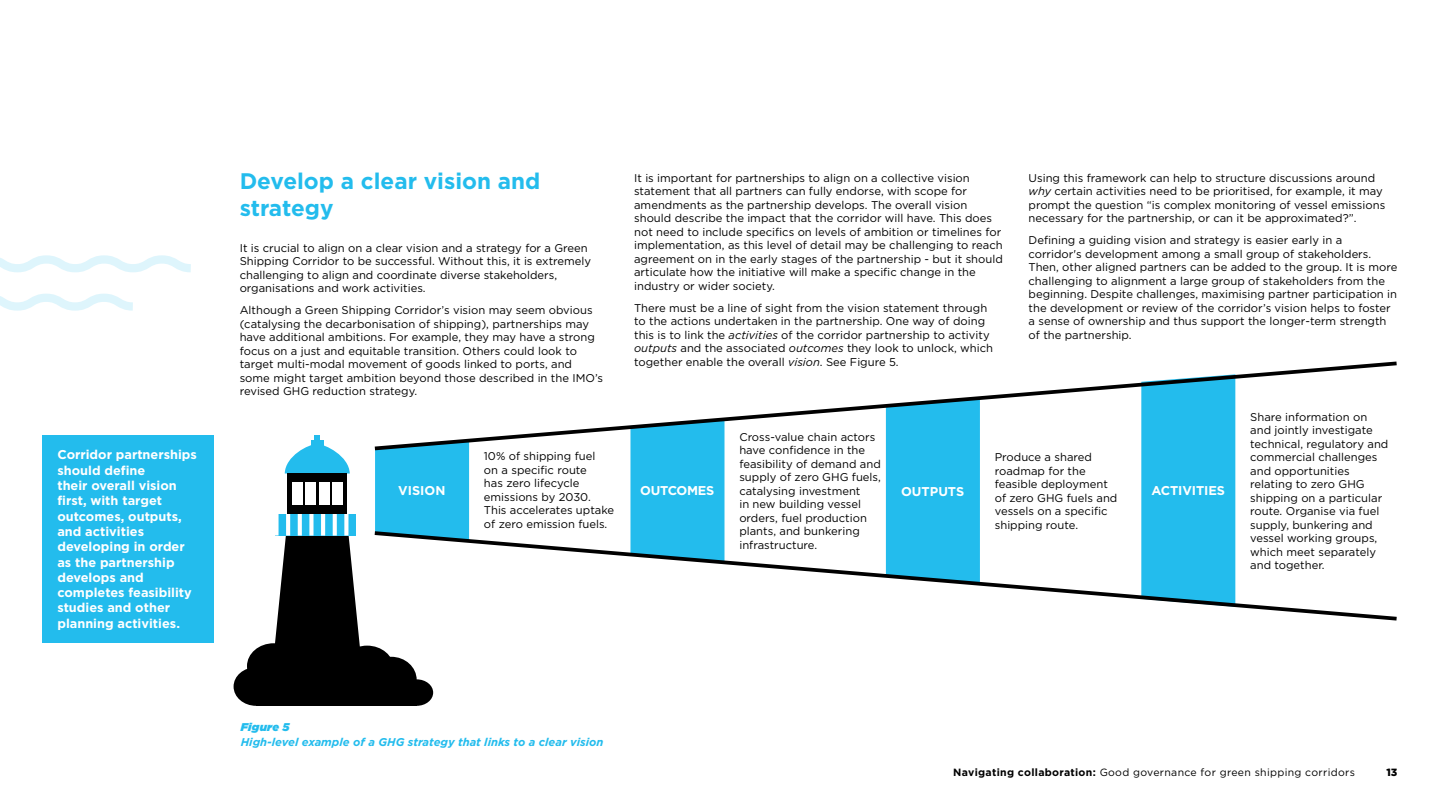
<style>
.page{position:relative;width:1440px;height:810px;background:#fff}
.page>*{position:absolute;margin:0;border:0;box-sizing:border-box;transform-origin:0 0}
.t1{font:700 22.5px/27px "Gotham";color:#23bced}
.t2{font:700 12.75px/15.3px "Gotham";color:#fff}
.t3{font:700 12.75px "Gotham";letter-spacing:-.025em;color:#fff}
.t4{font:11.25px/13.5px "Gotham";color:#000}
.t5{font:italic 700 11.25px "Gotham";color:#23bced}
.t6{font:italic 900 11.25px "Gotham";letter-spacing:.025em;color:#23bced}
.t7{font:10.5px "Gotham";letter-spacing:.03em;color:#000}
.t8{font:900 10.5px "Gotham";color:#000}
.s1{font-style:italic}
.s2{font-weight:700}
</style>
<div class="page">
<div style="left:375px;top:452px;width:94px;height:77px;background:#23bced"></div>
<div style="left:630px;top:452px;width:95px;height:77px;background:#23bced"></div>
<div style="left:886px;top:452px;width:94px;height:77px;background:#23bced"></div>
<div style="left:1141px;top:452px;width:94px;height:77px;background:#23bced"></div>
<svg style="left:374px;top:361px;width:1023px;height:91px"></svg>
<svg style="left:374px;top:529px;width:1023px;height:92px"></svg>
<div style="left:43px;top:435px;width:171px;height:208px;background:#23bced"></div>
<svg style="left:275px;top:535px;width:91px;height:151px"></svg>
<svg style="left:285px;top:435px;width:65px;height:39px"></svg>
<div style="left:275px;top:514px;width:81px;height:21px;background:#23bced"></div>
<div style="left:366px;top:657px;width:51px;height:46px;background:#000;border-radius:50%"></div>
<div style="left:340px;top:646px;width:54px;height:45px;background:#000;border-radius:50%"></div>
<div style="left:234px;top:667px;width:45px;height:39px;background:#000;border-radius:50%"></div>
<div style="left:247px;top:643px;width:53px;height:46px;background:#000;border-radius:50%"></div>
<div style="left:256px;top:686px;width:161px;height:20px;background:#000"></div>
<div style="left:279px;top:639px;width:47px;height:41px;background:#000;border-radius:50%"></div>
<div style="left:309px;top:643px;width:48px;height:40px;background:#000;border-radius:50%"></div>
<div style="left:400px;top:679px;width:33px;height:27px;background:#000;border-radius:50%"></div>
<div style="left:274px;top:514px;width:5px;height:22px;background:#fff"></div>
<svg style="left:286px;top:514px;width:4px;height:22px"></svg>
<svg style="left:298px;top:514px;width:4px;height:22px"></svg>
<div style="left:309px;top:514px;width:5px;height:22px;background:#fff"></div>
<hr style="left:321px;top:514px;width:4px;height:22px;background:#fff">
<svg style="left:333px;top:514px;width:4px;height:22px"></svg>
<svg style="left:344px;top:514px;width:4px;height:22px"></svg>
<div style="left:287px;top:474px;width:60px;height:40px;background:#000"></div>
<div style="left:292px;top:482px;width:10px;height:23px;background:#fff"></div>
<div style="left:306px;top:482px;width:10px;height:23px;background:#fff"></div>
<div style="left:319px;top:482px;width:10px;height:23px;background:#fff"></div>
<div style="left:333px;top:482px;width:10px;height:23px;background:#fff"></div>
<svg style="left:0;top:255px;width:191px;height:18px"></svg>
<svg style="left:0;top:293px;width:133px;height:18px"></svg>
<p class="t2" style="left:57px;top:447px;width:141px">Corridor partnerships should define<br>their overall vision first, with target outcomes, outputs, and activities developing in order as the partnership develops and completes feasibility studies and other planning activities.</p>
<p class="t1" style="left:240px;top:167px;width:302px">Develop a clear vision and strategy</p>
<p class="t4" style="left:240px;top:241px;width:353px">It is crucial to align on a clear vision and a strategy for a Green Shipping Corridor to be successful. Without this, it is extremely challenging to align and coordinate diverse stakeholders, organisations and work activities.</p>
<p class="t4" style="left:240px;top:303px;width:365px">Although a Green Shipping Corridor’s vision may seem obvious (catalysing the decarbonisation of shipping), partnerships may have additional ambitions. For example, they may have a strong focus on a just and equitable transition. Others could look to target multi-modal movement of goods linked to ports, and some might target ambition beyond those described in the IMO’s revised GHG reduction strategy.</p>
<p class="t2" style="left:398px;top:483px;width:49px">VISION</p>
<p class="t4" style="left:484px;top:449px;width:132px">10% of shipping fuel<br>on a specific route<br>has zero lifecycle emissions by 2030.<br>This accelerates uptake of zero emission fuels.</p>
<p class="t4" style="left:634px;top:171px;width:370px">It is important for partnerships to align on a collective vision statement that all partners can fully endorse, with scope for amendments as the partnership develops. The overall vision should describe the impact that the corridor will have. This does not need to include specifics on levels of ambition or timelines for implementation, as this level of detail may be challenging to reach agreement on in the early stages of the partnership - but it should articulate how the initiative will make a specific change in the industry or wider society.</p>
<p class="t4" style="left:634px;top:301px;width:361px">There must be a line of sight from the vision statement through to the actions undertaken in the partnership. One way of doing this is to link the <span class="s1">activities</span> of the corridor partnership to activity <span class="s1">outputs</span> and the associated <span class="s1">outcomes</span> they look to unlock, which together enable the overall <span class="s1">vision</span>. See Figure 5.</p>
<p class="t4" style="left:1029px;top:171px;width:358px">Using this framework can help to structure discussions around <span class="s1">why</span> certain activities need to be prioritised, for example, it may prompt the question “is complex monitoring of vessel emissions necessary for the partnership, or can it be approximated?”.</p>
<p class="t4" style="left:1029px;top:233px;width:370px">Defining a guiding vision and strategy is easier early in a corridor's development among a small group of stakeholders.<br>Then, other aligned partners can be added to the group. It is more challenging to alignment a large group of stakeholders from the beginning. Despite challenges, maximising partner participation in the development or review of the corridor’s vision helps to foster a sense of ownership and thus support the longer-term strength of the partnership.</p>
<p class="t3" style="left:640px;top:483px;width:75px">OUTCOMES</p>
<p class="t4" style="left:739px;top:430px;width:143px">Cross-value chain actors have confidence in the feasibility of demand and supply of zero GHG fuels, catalysing investment<br>in new building vessel orders, fuel production plants, and bunkering infrastructure.</p>
<p class="t2" style="left:901px;top:483px;width:65px">OUTPUTS</p>
<p class="t4" style="left:995px;top:450px;width:124px">Produce a shared roadmap for the feasible deployment of zero GHG fuels and vessels on a specific shipping route.</p>
<p class="t2" style="left:1152px;top:483px;width:75px">ACTIVITIES</p>
<p class="t4" style="left:1250px;top:410px;width:140px">Share information on and jointly investigate technical, regulatory and commercial challenges and opportunities relating to zero GHG shipping on a particular route. Organise via fuel supply, bunkering and vessel working groups, which meet separately and together.</p>
<p class="t6" style="left:241px;top:719px;width:50px">Figure 5</p>
<p class="t5" style="left:241px;top:735px;width:364px">High-level example of a GHG strategy that links to a clear vision</p>
<p class="t7" style="left:953px;top:765px;width:403px"><span class="s2">Navigating collaboration:</span> Good governance for green shipping corridors</p>
<p class="t8" style="left:1387px;top:765px;width:12px">13</p>
</div>
